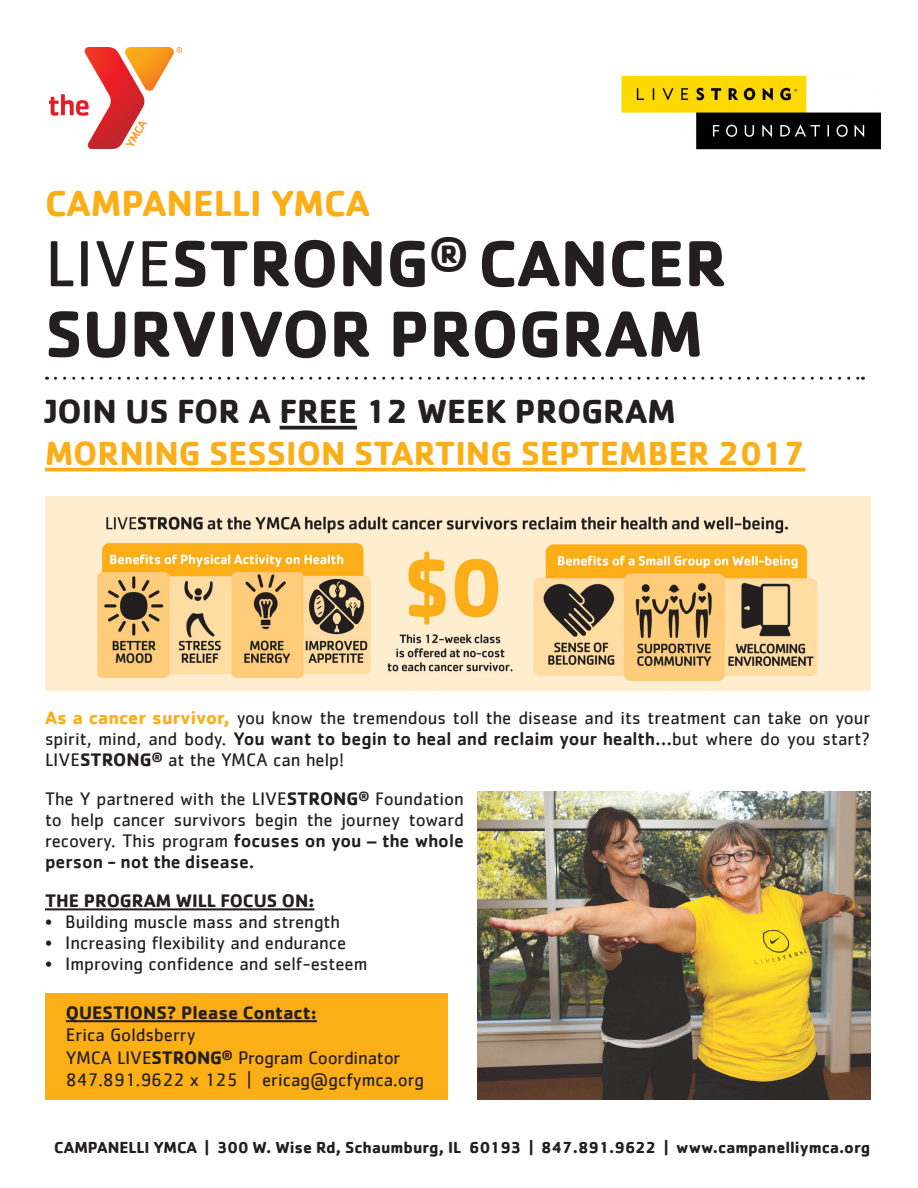
<style>
.page{position:relative;width:918px;height:1188px;background:#fff}
.page>*{position:absolute;margin:0;border:0;box-sizing:border-box;transform-origin:0 0}
.t1{font:700 67.5px/70.5px "Cachet";color:#231f20}
.t2{font:700 37.5px "Cachet";color:#fcae16}
.t3{font:700 34.5px/42px "Cachet";color:#fcae16}
.t4{font:18.75px/21px "Cachet";color:#231f20;text-align:justify}
.t5{font:700 18.75px "Cachet";color:#231f20}
.t6{font:700 16.5px "Cachet";color:#231f20}
.s1{font-weight:400}
.s2{color:#231f20}
.s3{font-weight:700;color:#fcae16}
.s4{font-weight:500}
.s5{font-weight:700}
</style>
<div class="page">
<div style="left:45px;top:994px;width:402px;height:106px;background:#fcae16"></div>
<img style="left:50px;top:48px;width:131px;height:100px">
<img style="left:621px;top:75px;width:260px;height:75px">
<img style="left:45px;top:496px;width:825px;height:194px">
<svg style="left:280px;top:426px;width:77px;height:4px"></svg>
<svg style="left:45px;top:468px;width:760px;height:4px;background:#fcb732"></svg>
<svg style="left:55px;top:377px;width:808px;height:3px"></svg>
<hr style="left:45px;top:908px;width:269px;height:2px;background:#231f20">
<hr style="left:66px;top:1020px;width:251px;height:2px;background:#231f20">
<img style="left:477px;top:791px;width:393px;height:309px">
<p class="t2" style="left:45px;top:179px;width:326px">CAMPANELLI YMCA</p>
<p class="t1" style="left:45px;top:226px;width:684px"><span class="s1">LIVE</span>STRONG<sup>®</sup> CANCER<br>SURVIVOR PROGRAM</p>
<p class="t3" style="left:45px;top:389px;width:762px"><span class="s2">JOIN US FOR A FREE 12 WEEK PROGRAM<br></span>MORNING SESSION STARTING SEPTEMBER 2017</p>
<p class="t4" style="left:45px;top:707px;width:827px"><span class="s3">As a cancer survivor,</span> you know the tremendous toll the disease and its treatment can take on your spirit, mind, and body. <span class="s4">You want to begin to heal and reclaim your health...</span>but where do you start?<br>LIVE<span class="s5">STRONG</span><sup>®</sup> at the YMCA can help!</p>
<p class="t4" style="left:45px;top:788px;width:420px">The Y partnered with the LIVE<span class="s5">STRONG</span><sup>®</sup> Foundation to help cancer survivors begin the journey toward recovery. This program <span class="s4">focuses on you – the whole person - not the disease.</span></p>
<p class="t5" style="left:45px;top:889px;width:271px">THE PROGRAM WILL FOCUS ON:</p>
<p class="t4" style="left:45px;top:911px;width:297px">• Building muscle mass and strength</p>
<p class="t4" style="left:45px;top:932px;width:303px">• Increasing flexibility and endurance</p>
<p class="t4" style="left:45px;top:953px;width:324px">• Improving confidence and self-esteem</p>
<p class="t5" style="left:66px;top:1000px;width:252px">QUESTIONS? Please Contact:</p>
<p class="t4" style="left:66px;top:1024px;width:131px">Erica Goldsberry</p>
<p class="t4" style="left:66px;top:1046px;width:360px;line-height:22.5px">YMCA LIVE<span class="s5">STRONG</span><sup>®</sup> Program Coordinator<br>847.891.9622 x 125 | ericag@gcfymca.org</p>
<p class="t6" style="left:54px;top:1137px;width:818px">CAMPANELLI YMCA | 300 W. Wise Rd, Schaumburg, IL 60193 | 847.891.9622 | www.campanelliymca.org</p>
</div>
